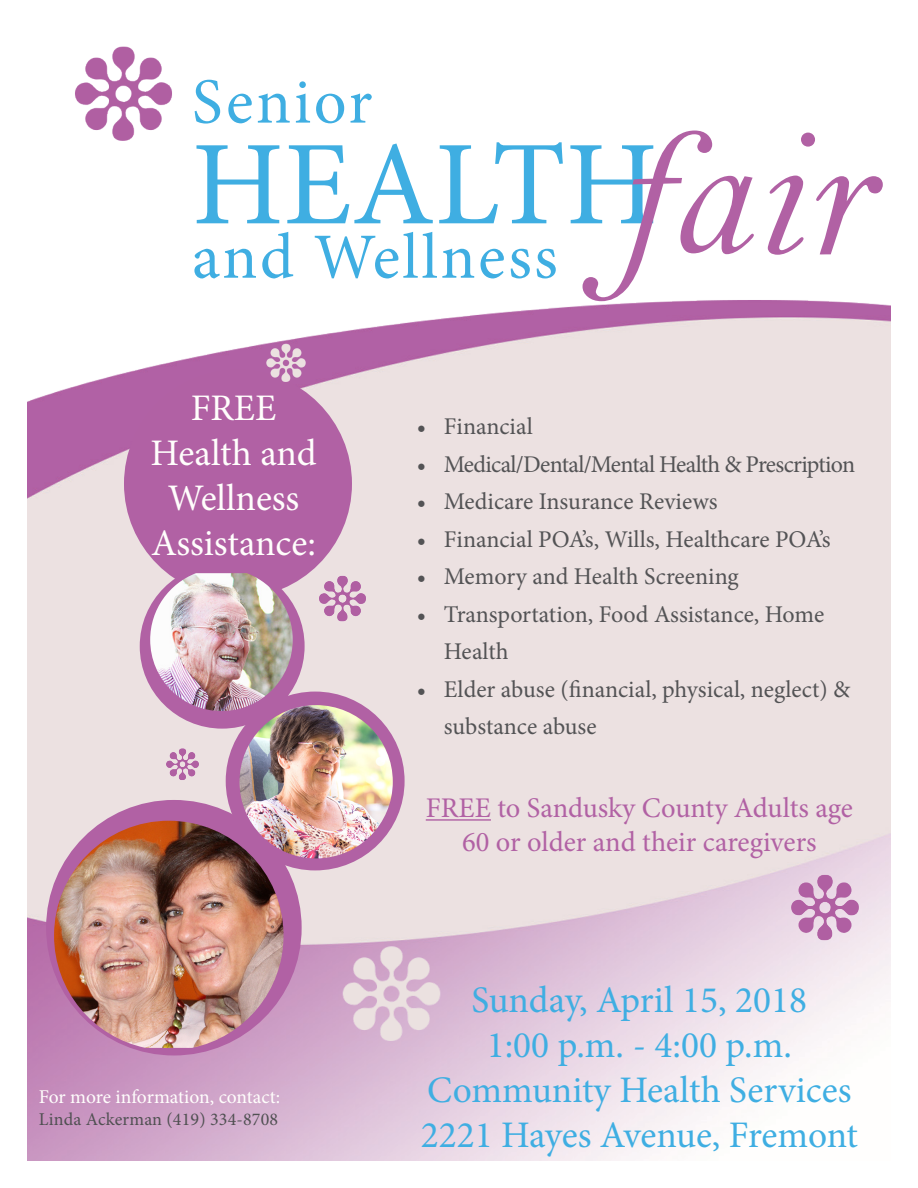
<style>
.page{position:relative;width:918px;height:1188px;background:#fff}
.page>*{position:absolute;margin:0;border:0;box-sizing:border-box;transform-origin:0 0}
.t1{font:183px "Bell MT Italic";color:#b161a4}
.t2{font:120px "Minion Pro";color:#3faee2}
.t3{font:64.5px "Minion Pro";letter-spacing:.04em;color:#3faee2}
.t4{font:37.5px "Minion Pro";color:#3faee2}
.t5{font:37.5px/45px "Minion Pro";letter-spacing:-.005em;color:#fffefc;text-align:center}
.t6{font:28.5px/34.2px "Minion Pro";letter-spacing:-.005em;color:#b161a4;text-align:center}
.t7{font:24px/37.5px "Minion Pro";letter-spacing:-.005em;color:#535355}
.t8{font:24px "Minion Pro";letter-spacing:-.03em;color:#535355}
.t9{font:19.5px "Minion Pro";letter-spacing:-.005em;color:#fffefc}
.t10{font:18px "Minion Pro";letter-spacing:.01em;color:#505052}
</style>
<div class="page">
<img style="left:27px;top:300px;width:864px;height:861px">
<div style="left:46px;top:800px;width:256px;height:255px;background:#b161a4;border-radius:50%"></div>
<div style="left:124px;top:370px;width:228px;height:228px;background:#b161a4;border-radius:50%"></div>
<div style="left:226px;top:692px;width:179px;height:178px;background:#b161a4;border-radius:50%"></div>
<div style="left:140px;top:564px;width:165px;height:165px;background:#b161a4;border-radius:50%"></div>
<img style="left:54px;top:821px;width:230px;height:227px">
<img style="left:239px;top:705px;width:154px;height:153px;border-radius:77px">
<img style="left:150px;top:573px;width:143px;height:138px">
<hr style="left:426px;top:819px;width:65px;height:2px;background:#b161a4">
<img style="left:75px;top:46px;width:97px;height:95px">
<img style="left:264px;top:341px;width:43px;height:43px">
<img style="left:338px;top:937px;width:108px;height:108px">
<img style="left:788px;top:868px;width:74px;height:75px">
<img style="left:316px;top:572px;width:53px;height:52px">
<img style="left:164px;top:745px;width:37px;height:37px">
<p class="t3" style="left:192px;top:59px;width:182px">Senior</p>
<p class="t1" style="left:616px;top:86px;width:257px">fair</p>
<p class="t2" style="left:192px;top:105px;width:467px">HEALTH</p>
<p class="t3" style="left:192px;top:214px;width:367px">and Wellness</p>
<p class="t5" style="left:191px;top:386px;width:87px">FREE</p>
<p class="t5" style="left:151px;top:431px;width:168px">Health and<br>Wellness<br>Assistance:</p>
<p class="t9" style="left:39px;top:1084px;width:243px">For more information, contact:</p>
<p class="t10" style="left:39px;top:1107px;width:241px">Linda Ackerman (419) 334-8708</p>
<p class="t7" style="left:417px;top:408px;width:117px">• Financial</p>
<p class="t8" style="left:417px;top:448px;width:440px">• Medical/Dental/Mental Health &amp; Prescription</p>
<p class="t7" style="left:417px;top:483px;width:302px">• Medicare Insurance Reviews</p>
<p class="t7" style="left:417px;top:521px;width:415px">• Financial POA’s, Wills, Healthcare POA’s</p>
<p class="t7" style="left:417px;top:558px;width:324px">• Memory and Health Screening</p>
<p class="t7" style="left:444px;top:596px;width:382px;text-indent:-27px">• Transportation, Food Assistance, Home<br>Health</p>
<p class="t7" style="left:444px;top:671px;width:408px;text-indent:-27px">• Elder abuse (financial, physical, neglect) &amp; substance abuse</p>
<p class="t6" style="left:426px;top:791px;width:429px">FREE to Sandusky County Adults age<br>60 or older and their caregivers</p>
<p class="t4" style="left:471px;top:974px;width:337px">Sunday, April 15, 2018</p>
<p class="t4" style="left:487px;top:1019px;width:307px">1:00 p.m. - 4:00 p.m.</p>
<p class="t4" style="left:427px;top:1064px;width:426px">Community Health Services</p>
<p class="t4" style="left:421px;top:1109px;width:439px">2221 Hayes Avenue, Fremont</p>
</div>
